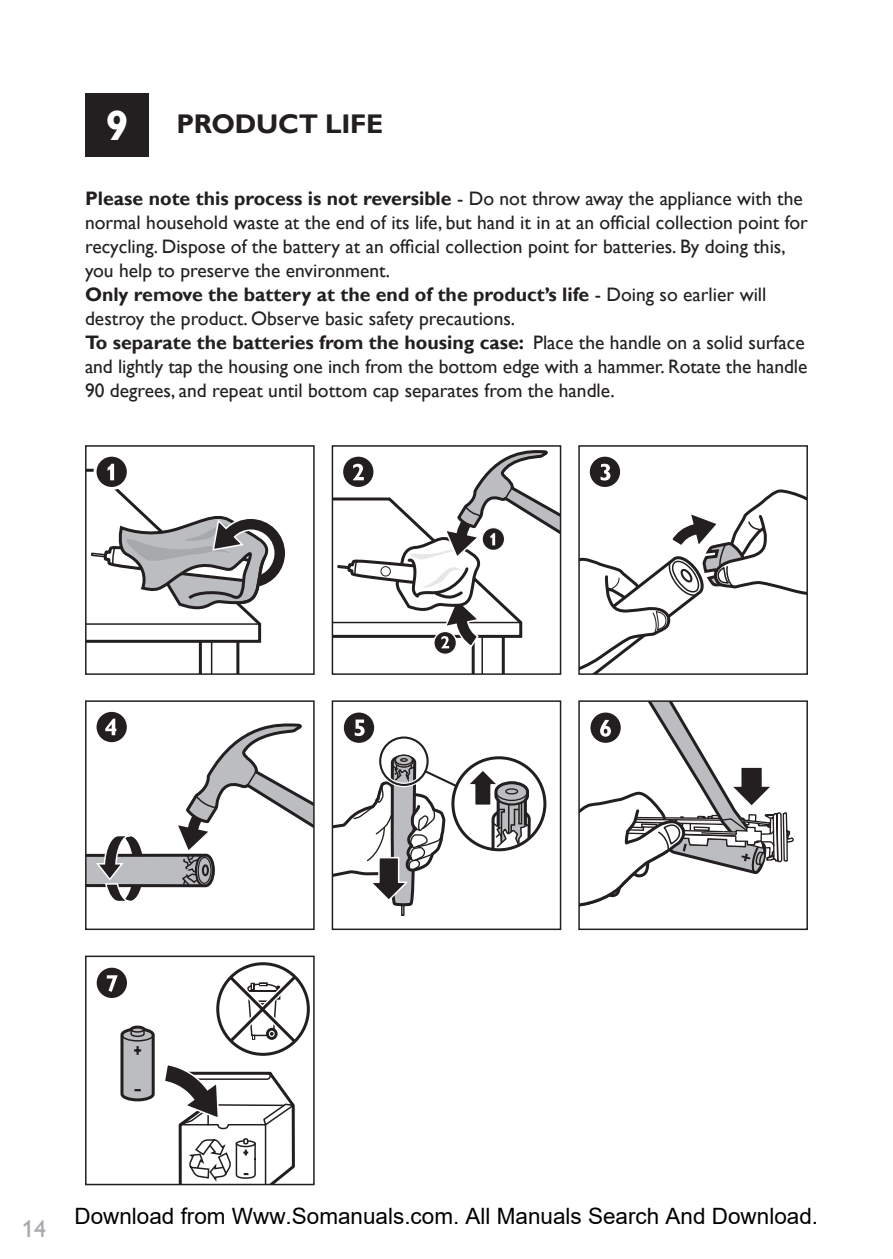
<style>
.page{position:relative;width:893px;height:1259px;background:#fff}
.page>*{position:absolute;margin:0;border:0;box-sizing:border-box;transform-origin:0 0}
.t1{font:700 27px "Gill Sans Alt One WGL";letter-spacing:-.01em;color:#231f20}
.t2{font:24px "Gill Sans Alt One WGL";color:#a8a9ad}
.t3{font:22.5px "Arial";color:#000}
.t4{font:19.5px/24px "Gill Sans Alt One WGL";color:#231f20}
.s1{font-size:42px;color:#fff}
.s2{font-weight:700}
</style>
<div class="page">
<div style="left:85px;top:93px;width:64px;height:64px;background:#231f20"></div>
<svg style="left:85px;top:445px;width:230px;height:230px"></svg>
<svg style="left:331px;top:445px;width:231px;height:230px"></svg>
<svg style="left:578px;top:445px;width:230px;height:230px"></svg>
<svg style="left:331px;top:700px;width:231px;height:231px"></svg>
<svg style="left:578px;top:700px;width:230px;height:231px"></svg>
<svg style="left:85px;top:955px;width:230px;height:231px"></svg>
<svg style="left:85px;top:700px;width:230px;height:231px"></svg>
<h1 class="t1" style="left:105px;top:105px;width:276px"><span class="s1">9</span> PRODUCT LI FE</h1>
<p class="t4" style="left:85px;top:186px;width:724px"><span class="s2">Please note this process is not reversible</span> - Do not throw away the appliance with the normal household waste at the end of its life, but hand it in at an official collection point for recycling. Dispose of the battery at an official collection point for batteries. By doing this, you help to preserve the environment.<br><span class="s2">Only remove the battery at the end of the product’s life</span> - Doing so earlier will destroy the product. Observe basic safety precautions.<br><span class="s2">To separate the batteries from the housing case:</span> Place the handle on a solid surface and lightly tap the housing one inch from the bottom edge with a hammer. Rotate the handle 90 degrees, and repeat until bottom cap separates from the handle.</p>
<p class="t2" style="left:22px;top:1212px;width:25px">14</p>
<p class="t3" style="left:74px;top:1203px;width:745px">Download from Www.Somanuals.com. All Manuals Search And Download.</p>
</div>
